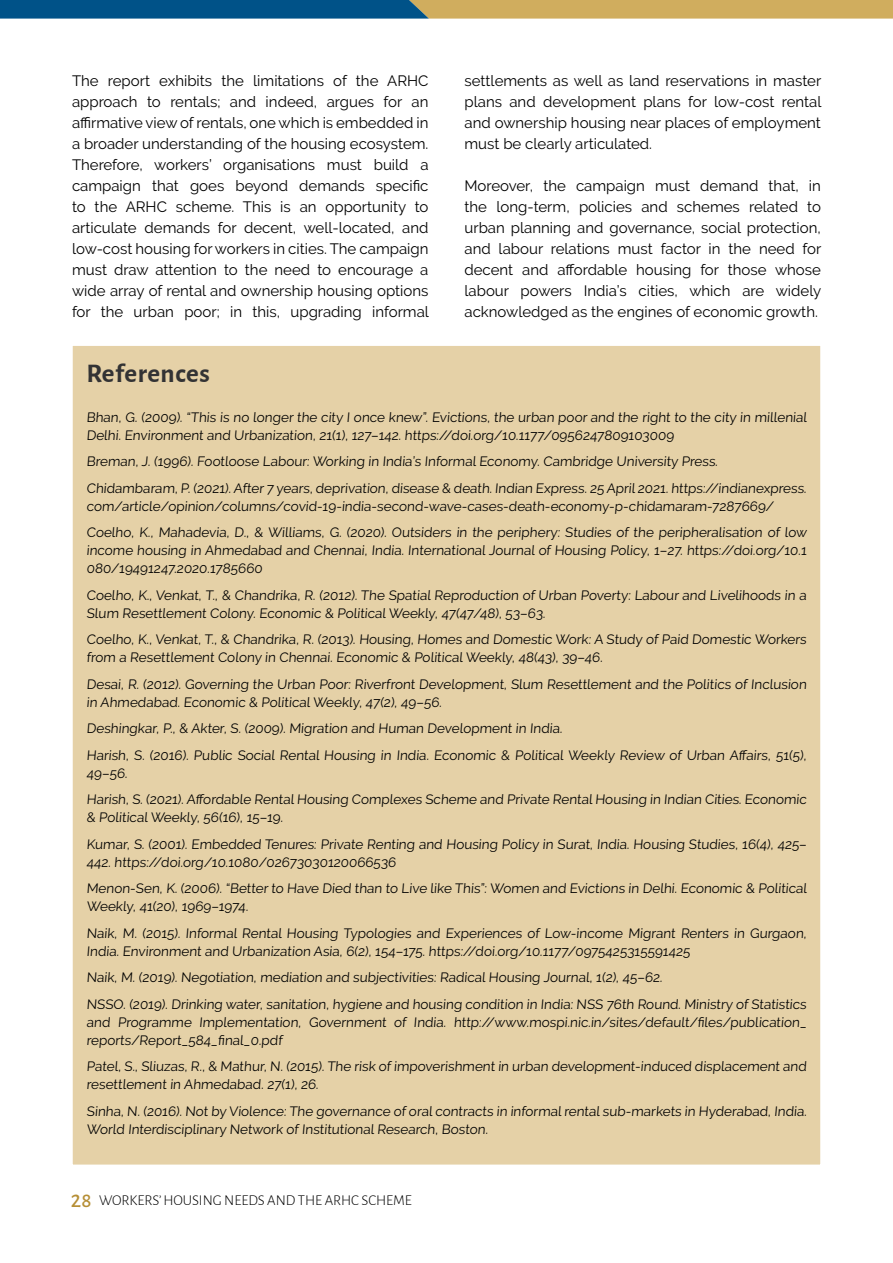
<style>
.page{position:relative;width:893px;height:1263px;background:#fff}
.page>*{position:absolute;margin:0;border:0;box-sizing:border-box;transform-origin:0 0}
.t1{font:700 27px "Alegreya Sans";letter-spacing:.02em;color:#333334}
.t2{font:15px/21px "Raleway";color:#000;text-align:justify}
.t3{font:300 15px "Alegreya Sans";letter-spacing:-.005em;color:#000}
.t4{font:13.5px/26.5px "Raleway";letter-spacing:-.005em;color:#000}
.s1{font-weight:500;font-size:21px;color:#b68f36}
</style>
<div class="page">
<svg style="left:0;top:0;width:893px;height:19px;background:#718574"></svg>
<div style="left:71px;top:344px;width:751px;height:822px;background:#e5d1a7;border:2px solid #fff"></div>
<p class="t2" style="left:72px;top:70px;width:358px">The report exhibits the limitations of the ARHC approach to rentals; and indeed, argues for an affirmative view of rentals, one which is embedded in a broader understanding of the housing ecosystem.<br>Therefore, workers’ organisations must build a campaign that goes beyond demands specific to the ARHC scheme. This is an opportunity to articulate demands for decent, well-located, and low-cost housing for workers in cities. The campaign must draw attention to the need to encourage a wide array of rental and ownership housing options for the urban poor; in this, upgrading informal</p>
<p class="t2" style="left:464px;top:70px;width:358px">settlements as well as land reservations in master plans and development plans for low-cost rental and ownership housing near places of employment must be clearly articulated.</p>
<p class="t2" style="left:464px;top:175px;width:358px">Moreover, the campaign must demand that, in the long-term, policies and schemes related to urban planning and governance, social protection, and labour relations must factor in the need for decent and affordable housing for those whose labour powers India’s cities, which are widely acknowledged as the engines of economic growth.</p>
<h1 class="t1" style="left:86px;top:353px;width:125px">References</h1>
<p class="t4" style="left:86px;top:408px;width:723px;line-height:18px">Bhan, G. (2009). “This is no longer the city I once knew”. Evictions, the urban poor and the right to the city in millenial<br>Delhi. Environment and Urbanization, 21(1), 127–142. https://doi.org/10.1177/0956247809103009</p>
<p class="t4" style="left:86px;top:448px;width:723px">Breman, J. (1996). Footloose Labour: Working in India’s Informal Economy. Cambridge University Press.<br>Chidambaram, P. (2021). After 7 years, deprivation, disease &amp; death. Indian Express. 25 April 2021. https://indianexpress.</p>
<p class="t4" style="left:86px;top:493px;width:723px">com/article/opinion/columns/covid-19-india-second-wave-cases-death-economy-p-chidamaram-7287669/<br>Coelho, K., Mahadevia, D., &amp; Williams, G. (2020). Outsiders in the periphery: Studies of the peripheralisation of low</p>
<p class="t4" style="left:86px;top:542px;width:723px;line-height:18px">income housing in Ahmedabad and Chennai, India. International Journal of Housing Policy, 1–27. https://doi.org/10.1<br>080/19491247.2020.1785660</p>
<p class="t4" style="left:86px;top:586px;width:723px;line-height:18px">Coelho, K., Venkat, T., &amp; Chandrika, R. (2012). The Spatial Reproduction of Urban Poverty: Labour and Livelihoods in a<br>Slum Resettlement Colony. Economic &amp; Political Weekly, 47(47/48), 53–63.</p>
<p class="t4" style="left:86px;top:631px;width:723px;line-height:18px">Coelho, K., Venkat, T., &amp; Chandrika, R. (2013). Housing, Homes and Domestic Work: A Study of Paid Domestic Workers from a Resettlement Colony in Chennai. Economic &amp; Political Weekly, 48(43), 39–46.</p>
<p class="t4" style="left:86px;top:675px;width:723px;line-height:18px">Desai, R. (2012). Governing the Urban Poor: Riverfront Development, Slum Resettlement and the Politics of Inclusion in Ahmedabad. Economic &amp; Political Weekly, 47(2), 49–56.</p>
<p class="t4" style="left:86px;top:715px;width:723px">Deshingkar, P., &amp; Akter, S. (2009). Migration and Human Development in India.<br>Harish, S. (2016). Public Social Rental Housing in India. Economic &amp; Political Weekly Review of Urban Affairs, 51(5),</p>
<p class="t4" style="left:86px;top:760px;width:723px">49–56.<br>Harish, S. (2021). Affordable Rental Housing Complexes Scheme and Private Rental Housing in Indian Cities. Economic</p>
<p class="t4" style="left:86px;top:804px;width:723px">&amp; Political Weekly, 56(16), 15–19.<br>Kumar, S. (2001). Embedded Tenures: Private Renting and Housing Policy in Surat, India. Housing Studies, 16(4), 425–</p>
<p class="t4" style="left:86px;top:849px;width:723px">442. https://doi.org/10.1080/02673030120066536<br>Menon-Sen, K. (2006). “Better to Have Died than to Live like This”: Women and Evictions in Delhi. Economic &amp; Political</p>
<p class="t4" style="left:86px;top:893px;width:723px">Weekly, 41(20), 1969–1974.<br>Naik, M. (2015). Informal Rental Housing Typologies and Experiences of Low-income Migrant Renters in Gurgaon,</p>
<p class="t4" style="left:87px;top:938px;width:723px">India. Environment and Urbanization Asia, 6(2), 154–175. https://doi.org/10.1177/0975425315591425<br>Naik, M. (2019). Negotiation, mediation and subjectivities: Radical Housing Journal, 1(2), 45–62.<br>NSSO. (2019). Drinking water, sanitation, hygiene and housing condition in India: NSS 76th Round. Ministry of Statistics</p>
<p class="t4" style="left:87px;top:1013px;width:723px;line-height:18px">and Programme Implementation, Government of India. http://www.mospi.nic.in/sites/default/files/publication_ reports/Report_584_final_0.pdf</p>
<p class="t4" style="left:87px;top:1058px;width:723px;line-height:18px">Patel, S., Sliuzas, R., &amp; Mathur, N. (2015). The risk of impoverishment in urban development-induced displacement and resettlement in Ahmedabad. 27(1), 26.</p>
<p class="t4" style="left:87px;top:1102px;width:723px;line-height:18px">Sinha, N. (2016). Not by Violence: The governance of oral contracts in informal rental sub-markets in Hyderabad, India.<br>World Interdisciplinary Network of Institutional Research, Boston.</p>
<p class="t3" style="left:71px;top:1191px;width:343px"><span class="s1">28</span> WORKERS’ HOUSING NEEDS AND THE ARHC SCHEME</p>
</div>
